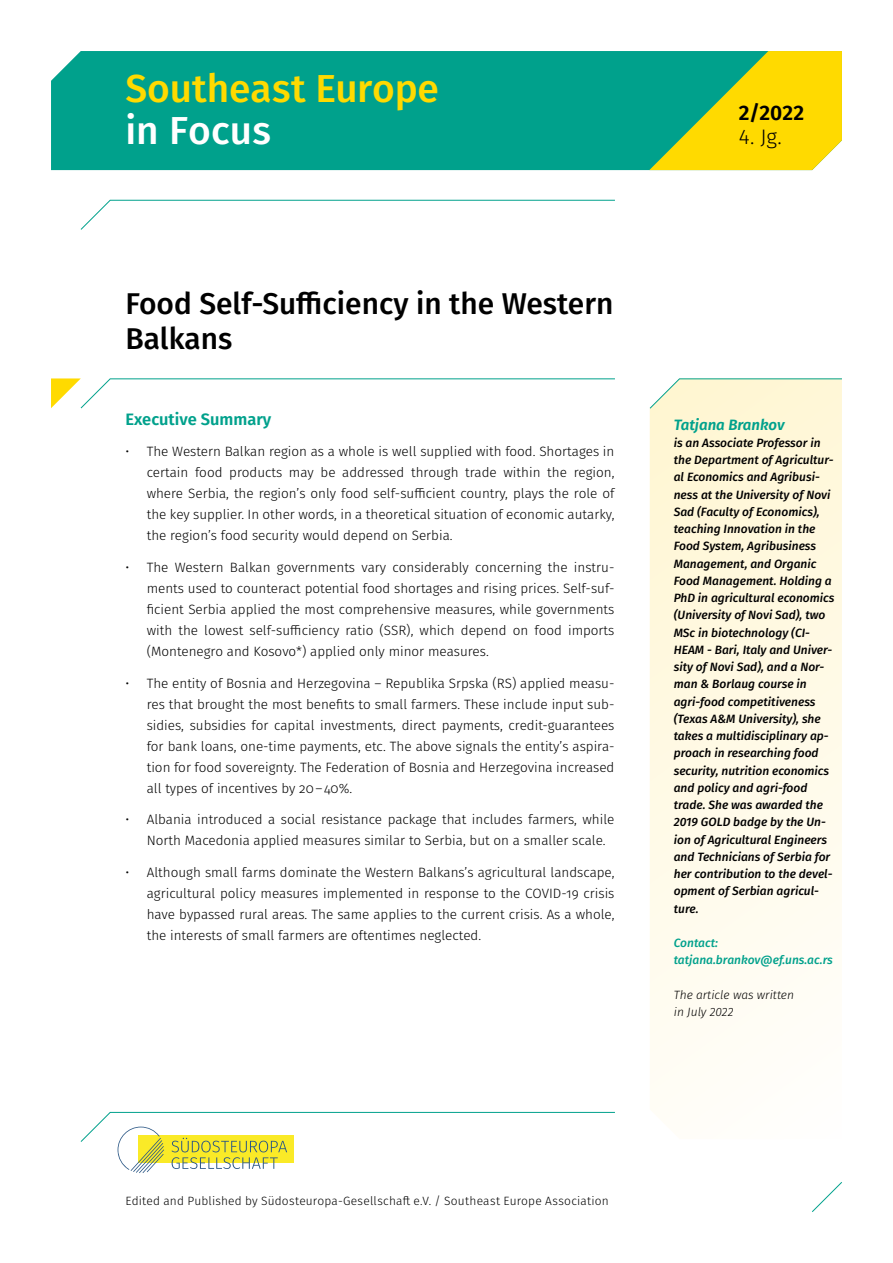
<style>
.page{position:relative;width:893px;height:1263px;background:#fff}
.page>*{position:absolute;margin:0;border:0;box-sizing:border-box;transform-origin:0 0}
.t1{font:500 39px "Fira Sans";color:#ffda00}
.t2{font:500 39px "Fira Sans";letter-spacing:.005em;color:#fff}
.t3{font:500 30px/34.5px "Fira Sans";color:#000}
.t4{font:600 21px "Fira Sans";color:#000}
.t5{font:300 21px "Fira Sans";color:#000}
.t6{font:600 16.5px "Fira Sans";color:#00a18c}
.t7{font:italic 600 15px "Fira Sans";color:#00a18c}
.t8{font:300 13.5px/21px "Fira Sans";color:#000;text-align:justify}
.t9{font:italic 500 12px/17.2px "Fira Sans";color:#000}
.t10{font:300 12px "Fira Sans";letter-spacing:.015em;color:#000}
.t11{font:italic 500 12px/17.2px "Fira Sans";color:#00a18c}
.t12{font:italic 300 12px/17.2px "Fira Sans";color:#000}
</style>
<div class="page">
<svg style="left:650px;top:409px;width:192px;height:683px;fill:#fffae6"></svg>
<div style="left:51px;top:51px;width:598px;height:119px;background:#00a18c"></div>
<svg style="left:649px;top:51px;width:193px;height:119px;background:#afc830"></svg>
<svg style="left:649px;top:378px;width:193px;height:31px;background:#f6f4d5"></svg>
<svg style="left:80px;top:199px;width:535px;height:31px"></svg>
<svg style="left:51px;top:378px;width:564px;height:31px"></svg>
<svg style="left:80px;top:1112px;width:535px;height:61px"></svg>
<svg style="left:812px;top:1182px;width:30px;height:30px"></svg>
<h1 class="t1" style="left:125px;top:57px;width:315px">Southeast Europe</h1>
<h1 class="t2" style="left:125px;top:99px;width:147px">in Focus</h1>
<h2 class="t3" style="left:125px;top:285px;width:489px">Food Self-Sufficiency in the Western<br>Balkans</h2>
<p class="t6" style="left:125px;top:405px;width:147px">Executive Summary</p>
<p class="t8" style="left:147px;top:441px;width:469px;text-indent:-21px">• The Western Balkan region as a whole is well supplied with food. Shortages in certain food products may be addressed through trade within the region, where Serbia, the region’s only food self-sufficient country, plays the role of the key supplier. In other words, in a theoretical situation of economic autarky, the region’s food security would depend on Serbia.</p>
<p class="t8" style="left:147px;top:556px;width:469px;text-indent:-21px">• The Western Balkan governments vary considerably concerning the instru&shy;ments used to counteract potential food shortages and rising prices. Self-suf&shy;ficient Serbia applied the most comprehensive measures, while governments with the lowest self-sufficiency ratio (SSR), which depend on food imports (Montenegro and Kosovo*) applied only minor measures.</p>
<p class="t8" style="left:147px;top:672px;width:469px;text-indent:-21px">• The entity of Bosnia and Herzegovina – Republika Srpska (RS) applied measu&shy;res that brought the most benefits to small farmers. These include input sub&shy;sidies, subsidies for capital investments, direct payments, credit-guarantees for bank loans, one-time payments, etc. The above signals the entity’s aspira&shy;tion for food sovereignty. The Federation of Bosnia and Herzegovina increased all types of incentives by 20–40%.</p>
<p class="t8" style="left:147px;top:809px;width:469px;text-indent:-21px">• Albania introduced a social resistance package that includes farmers, while<br>North Macedonia applied measures similar to Serbia, but on a smaller scale.</p>
<p class="t8" style="left:147px;top:861px;width:469px;text-indent:-21px">• Although small farms dominate the Western Balkans’s agricultural landscape, agricultural policy measures implemented in response to the COVID-19 crisis have bypassed rural areas. The same applies to the current crisis. As a whole, the interests of small farmers are oftentimes neglected.</p>
<h3 class="t4" style="left:739px;top:96px;width:67px">2/2022</h3>
<h3 class="t5" style="left:739px;top:122px;width:44px">4. Jg.</h3>
<p class="t7" style="left:674px;top:412px;width:112px">Tatjana Brankov</p>
<p class="t9" style="left:674px;top:434px;width:162px">is an Associate Professor in the Department of Agricultur&shy;al Economics and Agribusi&shy;ness at the University of Novi<br>Sad (Faculty of Economics), teaching Innovation in the<br>Food System, Agribusiness<br>Management, and Organic<br>Food Management. Holding a<br>PhD in agricultural economics (University of Novi Sad), two<br>MSc in biotechnology (CI-<br>HEAM - Bari, Italy and Univer&shy;sity of Novi Sad), and a Nor&shy;man &amp; Borlaug course in agri-food competitiveness (Texas A&amp;M University), she takes a multidisciplinary ap&shy;proach in researching food security, nutrition economics and policy and agri-food trade. She was awarded the<br>2019 GOLD badge by the Un&shy;ion of Agricultural Engineers and Technicians of Serbia for her contribution to the devel&shy;opment of Serbian agricul&shy;ture.</p>
<p class="t11" style="left:674px;top:934px;width:161px">Contact: tatjana.brankov@ef.uns.ac.rs</p>
<p class="t12" style="left:674px;top:986px;width:122px">The article was written in July 2022</p>
<p class="t10" style="left:126px;top:1192px;width:485px">Edited and Published by Südosteuropa-Gesellschaft e.V. / Southeast Europe Association</p>
</div>
